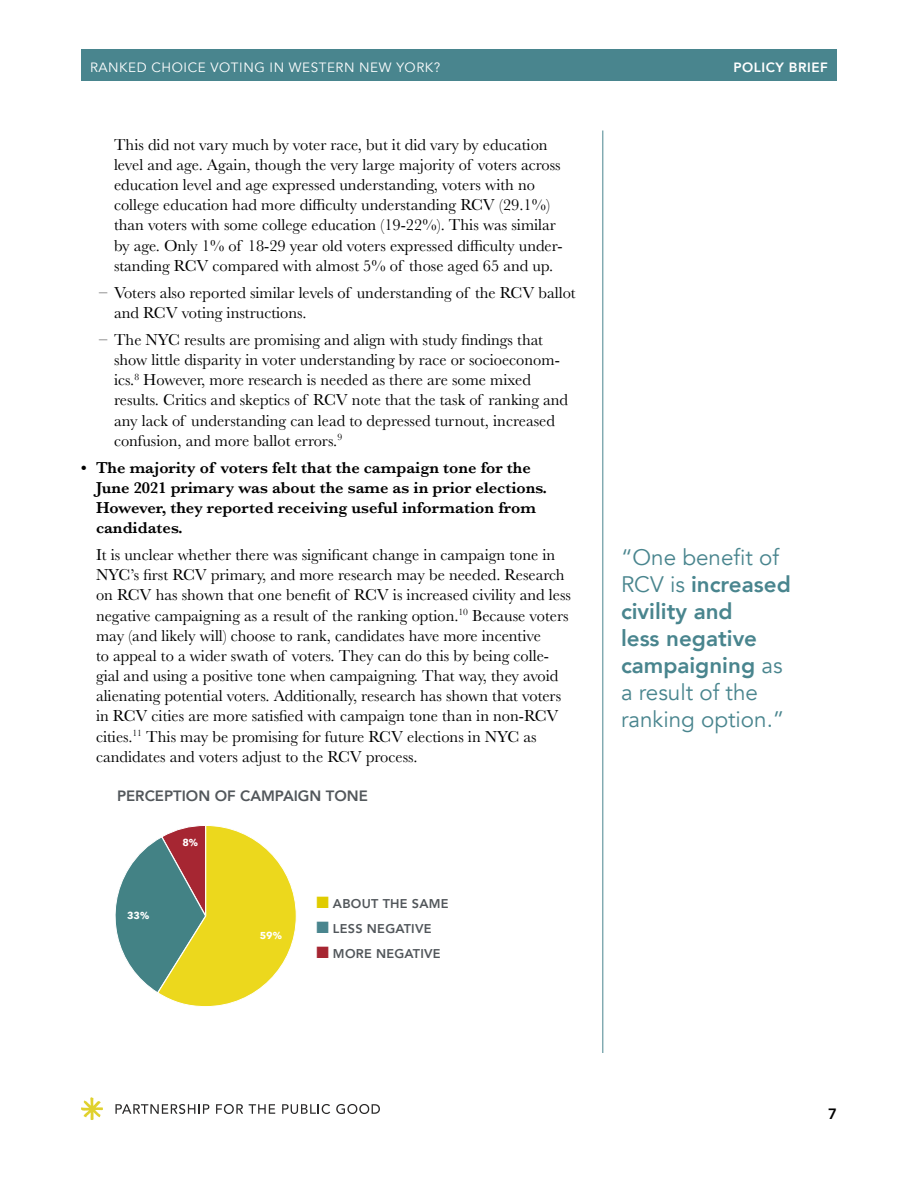
<style>
.page{position:relative;width:918px;height:1188px;background:#fff}
.page>*{position:absolute;margin:0;border:0;box-sizing:border-box;transform-origin:0 0}
.t1{font:22.35px/26.8px "Avenir";color:#49858e}
.Bulleted_Body{font:16.5px/20.1px "Baskerville";color:#000}
.Bulleted_Body_Level{font:16.5px/20.1px "Baskerville";color:#000}
.Bulleted_Body-2{font:600 16.5px/20.1px "Baskerville";color:#000}
.Chart_Heading_No_Rul{font:800 15px "Avenir";color:#52575b}
.t2{font:800 15px "Avenir";color:#000}
.t3{font:13.5px "Avenir";letter-spacing:.04em;color:#fff}
.t4{font:800 13.5px "Avenir";letter-spacing:.04em;color:#fff}
.Black_Caption{font:800 12.75px "Avenir";letter-spacing:.02em;color:#52575b}
.t5{font:700 10.05px "Avenir Next";color:#fff}
.s1{color:#e0cc00}
.s2{color:#49858e}
.s3{color:#a62632}
.s4{font-weight:800}
</style>
<div class="page">
<div style="left:81px;top:50px;width:756px;height:31px;background:#49858e"></div>
<svg style="left:115px;top:1104px;width:94px;height:10px"></svg>
<svg style="left:216px;top:1104px;width:27px;height:10px"></svg>
<svg style="left:249px;top:1104px;width:26px;height:10px"></svg>
<svg style="left:282px;top:1104px;width:48px;height:10px"></svg>
<svg style="left:336px;top:1104px;width:44px;height:10px"></svg>
<svg style="left:81px;top:1097px;width:22px;height:23px"></svg>
<hr style="left:602px;top:130px;width:1px;height:923px;background:#49858e">
<svg style="left:115px;top:825px;width:182px;height:182px"></svg>
<p class="t3" style="left:90px;top:59px;width:352px">RANKED CHOICE VOTING IN WESTERN NEW YORK?</p>
<p class="t4" style="left:733px;top:57px;width:96px">POLICY BRIEF</p>
<p class="Bulleted_Body_Level" style="left:114px;top:135px;width:450px">This did not vary much by voter race, but it did vary by education level and age. Again, though the very large majority of voters across education level and age expressed understanding, voters with no college education had more difficulty understanding RCV (29.1%) than voters with some college education (19-22%). This was similar by age. Only 1% of 18-29 year old voters expressed difficulty under&shy;standing RCV compared with almost 5% of those aged 65 and up.</p>
<p class="Bulleted_Body" style="left:114px;top:283px;width:463px;text-indent:-15px">– Voters also reported similar levels of understanding of the RCV ballot and RCV voting instructions.</p>
<p class="Bulleted_Body" style="left:114px;top:330px;width:456px;text-indent:-15px">– The NYC results are promising and align with study findings that show little disparity in voter understanding by race or socioeconom&shy;ics.<sup>8</sup> However, more research is needed as there are some mixed results. Critics and skeptics of RCV note that the task of ranking and any lack of understanding can lead to depressed turnout, increased confusion, and more ballot errors.<sup>9</sup></p>
<p class="Bulleted_Body-2" style="left:96px;top:457px;width:453px;text-indent:-15px">• The majority of voters felt that the campaign tone for the June 2021 primary was about the same as in prior elections.<br>However, they reported receiving useful information from candidates.</p>
<p class="Bulleted_Body" style="left:96px;top:545px;width:477px">It is unclear whether there was significant change in campaign tone in NYC’s first RCV primary, and more research may be needed. Research on RCV has shown that one benefit of RCV is increased civility and less negative campaigning as a result of the ranking option.<sup>10</sup> Because voters may (and likely will) choose to rank, candidates have more incentive<br>to appeal to a wider swath of voters. They can do this by being colle&shy;gial and using a positive tone when campaigning. That way, they avoid alienating potential voters. Additionally, research has shown that voters in RCV cities are more satisfied with campaign tone than in non-RCV cities.<sup>11</sup> This may be promising for future RCV elections in NYC as candidates and voters adjust to the RCV process.</p>
<p class="Chart_Heading_No_Rul" style="left:117px;top:785px;width:252px">PERCEPTION OF CAMPAIGN TONE</p>
<p class="t5" style="left:127px;top:907px;width:24px">33%</p>
<p class="t5" style="left:182px;top:834px;width:17px">8%</p>
<p class="t5" style="left:260px;top:927px;width:24px">59%</p>
<p class="Black_Caption" style="left:316px;top:894px;width:134px"><span class="s1">■</span> ABOUT THE SAME</p>
<p class="Black_Caption" style="left:316px;top:919px;width:117px"><span class="s2">■</span> LESS NEGATIVE</p>
<p class="Black_Caption" style="left:316px;top:943px;width:126px"><span class="s3">■</span> MORE NEGATIVE</p>
<h1 class="t1" style="left:621px;top:545px;width:171px">“One benefit of<br>RCV is <span class="s4">increased civility and<br>less negative campaigning</span> as a result of the ranking option.”</h1>
<p class="t2" style="left:828px;top:1102px;width:10px">7</p>
</div>
